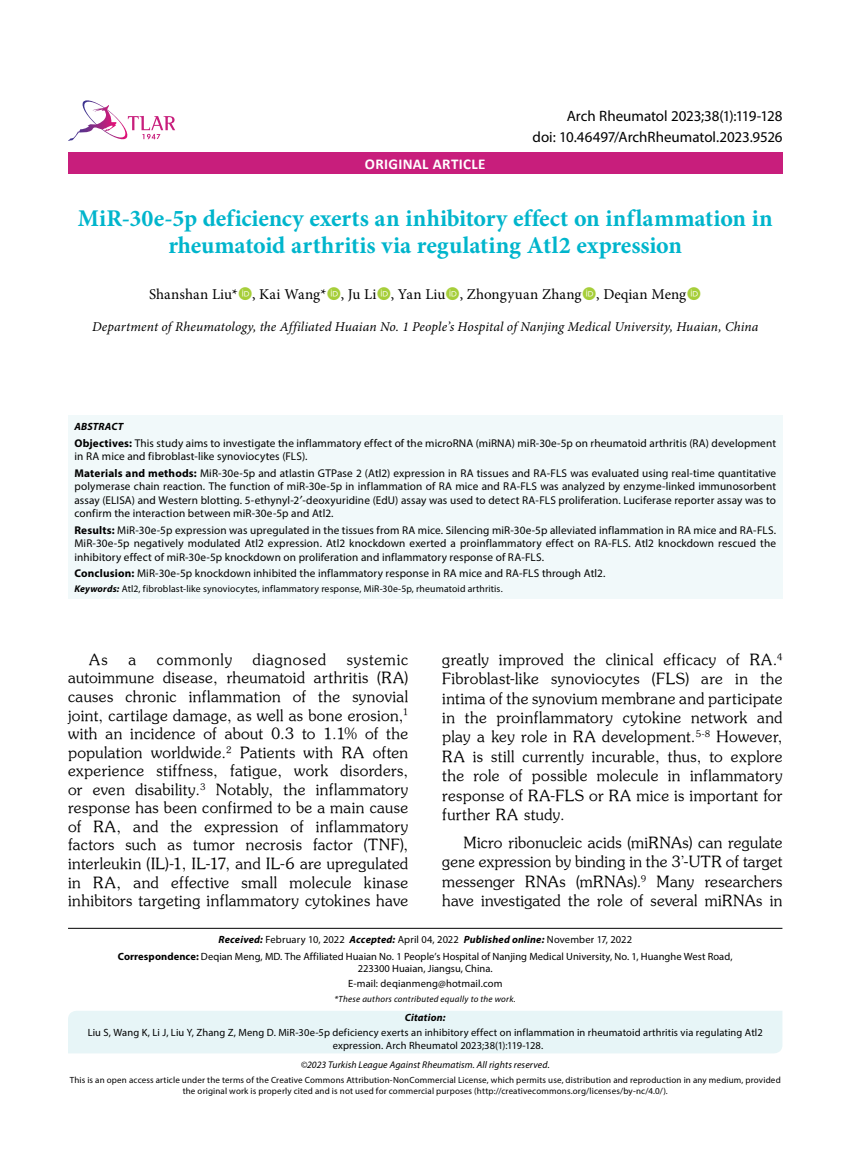
<style>
.page{position:relative;width:859px;height:1170px;background:#fff}
.page>*{position:absolute;margin:0;border:0;box-sizing:border-box;transform-origin:0 0}
.t1{font:700 24px/27px "Minion Pro";color:#00b5cc;text-align:center}
.t2{font:15.45px/18.6px "Souvenir Turk";letter-spacing:.02em;color:#000;text-align:justify}
.t3{font:15.45px "Souvenir Turk";letter-spacing:.05em;color:#000}
.t4{font:15.45px "Souvenir Turk";letter-spacing:.045em;color:#000}
.t5{font:15px "Myriad Pro";letter-spacing:-.005em;color:#000}
.t6{font:15px "Minion Pro";letter-spacing:.005em;color:#000}
.t7{font:700 15px "Calibri";letter-spacing:.02em;color:#fff}
.t8{font:italic 13.5px "Minion Pro";letter-spacing:.005em;color:#000}
.t9{font:11.25px/13.5px "Myriad Pro";letter-spacing:.01em;color:#000;text-align:justify}
.t10{font:10.5px/16.8px "Myriad Pro";letter-spacing:.01em;color:#000;text-align:center}
.t11{font:italic 700 10.5px "Myriad Pro";letter-spacing:.02em;color:#000}
.t12{font:9.75px "Myriad Pro";letter-spacing:.015em;color:#000}
.t13{font:italic 9.75px "Myriad Pro";letter-spacing:.01em;color:#000}
.t14{font:9px/10.8px "Myriad Pro";letter-spacing:.015em;color:#000;text-align:center}
.t15{font:italic 9px "Myriad Pro";letter-spacing:.03em;color:#000}
.s1{font-weight:700}
.s2{font-weight:700;font-style:italic}
</style>
<div class="page">
<div style="left:68px;top:152px;width:714px;height:22px;background:#c81e7c"></div>
<svg style="left:68px;top:100px;width:107px;height:41px"></svg>
<div style="left:68px;top:415px;width:714px;height:183px;background:#f1f9fa"></div>
<hr style="left:68px;top:928px;width:714px;height:1px;background:#000">
<div style="left:68px;top:1011px;width:714px;height:42px;background:#e7f5f7"></div>
<p class="t5" style="left:567px;top:107px;width:217px">Arch Rheumatol 2023;38(1):119-128</p>
<p class="t5" style="left:533px;top:127px;width:251px">doi: 10.46497/ArchRheumatol.2023.9526</p>
<p class="t7" style="left:365px;top:153px;width:122px">ORIGINAL ARTICLE</p>
<h1 class="t1" style="left:78px;top:204px;width:696px">MiR-30e-5p deficiency exerts an inhibitory effect on inflammation in rheumatoid arthritis via regulating Atl2 expression</h1>
<p class="t6" style="left:149px;top:284px;width:539px">Shanshan Liu* , Kai Wang* , Ju Li , Yan Liu , Zhongyuan Zhang , Deqian Meng</p>
<p class="t8" style="left:92px;top:318px;width:668px">Department of Rheumatology, the Affiliated Huaian No. 1 People’s Hospital of Nanjing Medical University, Huaian, China</p>
<p class="t11" style="left:74px;top:419px;width:50px">ABSTRACT</p>
<p class="t9" style="left:74px;top:436px;width:703px"><span class="s1">Objectives:</span> This study aims to investigate the inflammatory effect of the microRNA (miRNA) miR-30e-5p on rheumatoid arthritis (RA) development in RA mice and fibroblast-like synoviocytes (FLS).</p>
<p class="t9" style="left:74px;top:466px;width:703px"><span class="s1">Materials and methods:</span> MiR-30e-5p and atlastin GTPase 2 (Atl2) expression in RA tissues and RA-FLS was evaluated using real-time quantitative polymerase chain reaction. The function of miR-30e-5p in inflammation of RA mice and RA-FLS was analyzed by enzyme-linked immunosorbent assay (ELISA) and Western blotting. 5-ethynyl-2 -deoxyuridine (EdU) assay was used to detect RA-FLS proliferation. Luciferase reporter assay was to confirm the interaction between miR-30e-5p and Atl2.</p>
<p class="t9" style="left:74px;top:523px;width:703px"><span class="s1">Results:</span> MiR-30e-5p expression was upregulated in the tissues from RA mice. Silencing miR-30e-5p alleviated inflammation in RA mice and RA-FLS.<br>MiR-30e-5p negatively modulated Atl2 expression. Atl2 knockdown exerted a proinflammatory effect on RA-FLS. Atl2 knockdown rescued the inhibitory effect of miR-30e-5p knockdown on proliferation and inflammatory response of RA-FLS.</p>
<p class="t9" style="left:74px;top:566px;width:532px"><span class="s1">Conclusion:</span> MiR-30e-5p knockdown inhibited the inflammatory response in RA mice and RA-FLS through Atl2.</p>
<p class="t12" style="left:74px;top:582px;width:430px"><span class="s2">Keywords:</span> Atl2, fibroblast-like synoviocytes, inflammatory response, MiR-30e-5p, rheumatoid arthritis.</p>
<p class="t2" style="left:68px;top:649px;width:342px;text-indent:279px">systemic autoimmune disease, rheumatoid arthritis (RA) causes chronic inflammation of the synovial joint, cartilage damage, as well as bone erosion,<sup>1 </sup>with an incidence of about 0.3 to 1.1% of the population worldwide.<sup>2</sup> Patients with RA often experience stiffness, fatigue, work disorders, or even disability.<sup>3</sup> Notably, the inflammatory response has been confirmed to be a main cause of RA, and the expression of inflammatory factors such as tumor necrosis factor (TNF), interleukin (IL)-1, IL-17, and IL-6 are upregulated in RA, and effective small molecule kinase inhibitors targeting inflammatory cytokines have</p>
<p class="t2" style="left:442px;top:649px;width:342px;line-height:19.4px">greatly improved the clinical efficacy of RA.<sup>4<br></sup>Fibroblast-like synoviocytes (FLS) are in the intima of the synovium membrane and participate in the proinflammatory cytokine network and play a key role in RA development.<sup>5-8</sup> However, RA is still currently incurable, thus, to explore the role of possible molecule in inflammatory response of RA-FLS or RA mice is important for further RA study.</p>
<p class="t2" style="left:89px;top:649px;width:20px">As</p>
<p class="t2" style="left:128px;top:649px;width:9px">a</p>
<p class="t4" style="left:157px;top:649px;width:77px">commonly</p>
<p class="t3" style="left:253px;top:649px;width:75px">diagnosed</p>
<p class="t2" style="left:442px;top:832px;width:342px;line-height:19.4px;text-indent:21px">Micro ribonucleic acids (miRNAs) can regulate gene expression by binding in the 3’-UTR of target messenger RNAs (mRNAs).<sup>9</sup> Many researchers have investigated the role of several miRNAs in</p>
<p class="t10" style="left:118px;top:930px;width:616px"><span class="s2">Received:</span> February 10, 2022 <span class="s2">Accepted:</span> April 04, 2022 <span class="s2">Published online:</span> November 17, 2022<br><span class="s1">Correspondence:</span> Deqian Meng, MD. The Affiliated Huaian No. 1 People’s Hospital of Nanjing Medical University, No. 1, Huanghe West Road,</p>
<p class="t10" style="left:348px;top:961px;width:156px;line-height:14.7px">223300 Huaian, Jiangsu, China.<br>E-mail: deqianmeng@hotmail.com</p>
<p class="t15" style="left:335px;top:993px;width:183px">*These authors contributed equally to the work.</p>
<p class="t11" style="left:405px;top:1010px;width:42px">Citation:</p>
<p class="t10" style="left:333px;top:1025px;width:432px;line-height:12.6px;text-align:left;text-indent:-245px">Liu S, Wang K, Li J, Liu Y, Zhang Z, Meng D. MiR-30e-5p deficiency exerts an inhibitory effect on inflammation in rheumatoid arthritis via regulating Atl2 expression. Arch Rheumatol 2023;38(1):119-128.</p>
<p class="t13" style="left:301px;top:1058px;width:251px">©2023 Turkish League Against Rheumatism. All rights reserved.</p>
<p class="t14" style="left:70px;top:1074px;width:713px">This is an open access article under the terms of the Creative Commons Attribution-NonCommercial License, which permits use, distribution and reproduction in any medium, provided the original work is properly cited and is not used for commercial purposes (http://creativecommons.org/licenses/by-nc/4.0/).</p>
</div>
